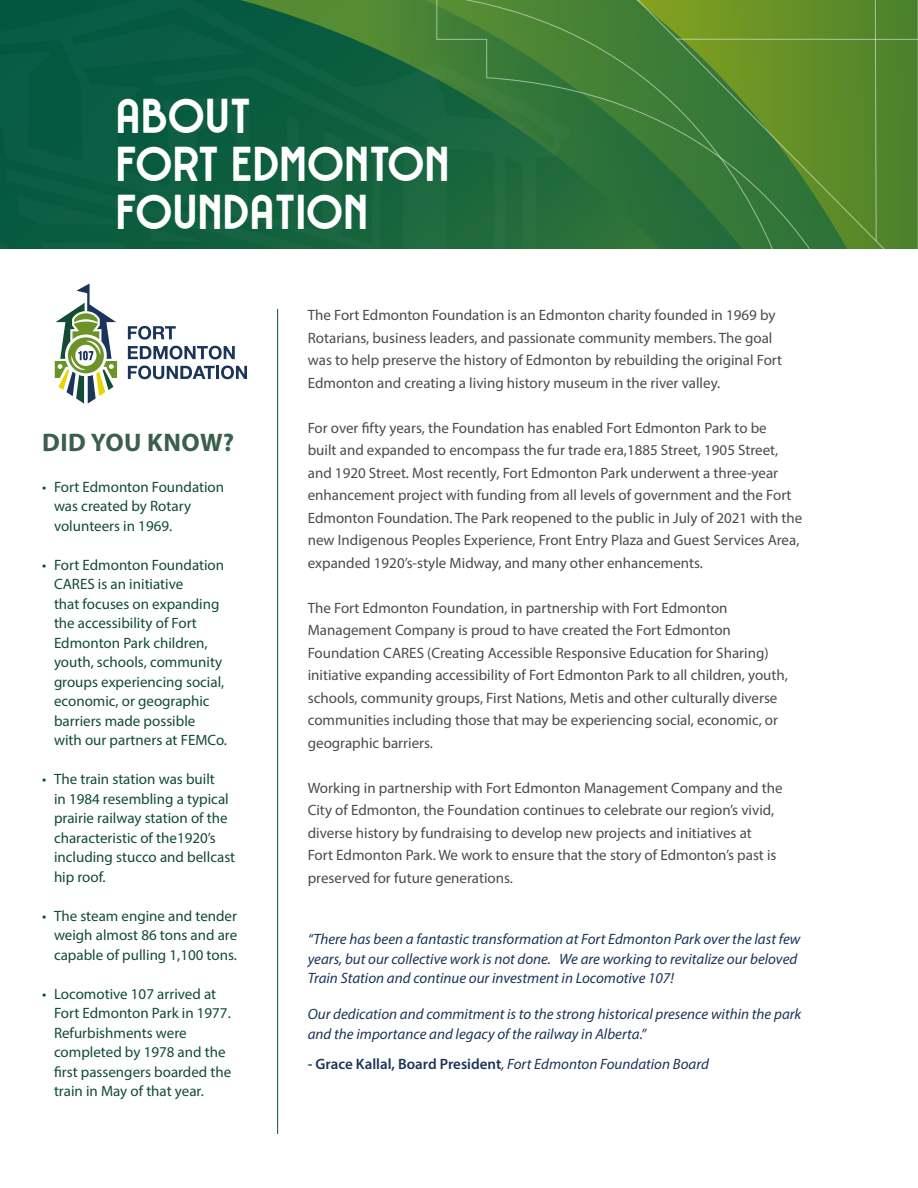
<style>
.page{position:relative;width:918px;height:1188px;background:#fff}
.page>*{position:absolute;margin:0;border:0;box-sizing:border-box;transform-origin:0 0}
.t1{font:47.7px/47.7px "Rousseau Deco";color:#fff}
.t2{font:700 25.5px "Myriad Pro";letter-spacing:.02em;color:#3a5f4d}
.t3{font:15px/22.5px "Myriad Pro";color:#4a4b4b}
.t4{font:15px/19.5px "Myriad Pro";color:#124b36}
.t5{font:italic 15px/19.5px "Myriad Pro";color:#1b355a}
.s1{font-weight:600;font-style:normal}
</style>
<div class="page">
<svg style="left:436px;top:0;width:482px;height:249px;background:#4f8530"></svg>
<svg style="left:204px;top:0;width:458px;height:248px;background:#256d3c"></svg>
<div style="left:0;top:0;width:204px;height:248px;background:#095c40"></div>
<hr style="left:277px;top:309px;width:1px;height:825px;background:#124b36">
<svg style="left:128px;top:326px;width:48px;height:14px"></svg>
<svg style="left:128px;top:346px;width:107px;height:13px"></svg>
<svg style="left:128px;top:366px;width:119px;height:13px"></svg>
<svg style="left:55px;top:284px;width:62px;height:120px"></svg>
<h1 class="t1" style="left:118px;top:91px;width:336px">ABOUT<br>FORT EDMONTON<br>FOUNDATION</h1>
<h2 class="t2" style="left:42px;top:426px;width:194px">DID YOU KNOW?</h2>
<p class="t4" style="left:54px;top:477px;width:172px;text-indent:-12px">• Fort Edmonton Foundation was created by Rotary volunteers in 1969.</p>
<p class="t4" style="left:54px;top:555px;width:175px;text-indent:-12px">• Fort Edmonton Foundation<br>CARES is an initiative<br>that focuses on expanding the accessibility of Fort<br>Edmonton Park children, youth, schools, community groups experiencing social, economic, or geographic barriers made possible<br>with our partners at FEMCo.</p>
<p class="t4" style="left:54px;top:769px;width:183px;text-indent:-12px">• The train station was built<br>in 1984 resembling a typical prairie railway station of the characteristic of the1920’s including stucco and bellcast hip roof.</p>
<p class="t4" style="left:54px;top:906px;width:185px;text-align:justify;text-indent:-12px">• The steam engine and tender weigh almost 86 tons and are capable of pulling 1,100 tons.</p>
<p class="t4" style="left:54px;top:984px;width:179px;text-indent:-12px">• Locomotive 107 arrived at<br>Fort Edmonton Park in 1977.<br>Refurbishments were completed by 1978 and the first passengers boarded the train in May of that year.</p>
<p class="t3" style="left:308px;top:304px;width:476px">The Fort Edmonton Foundation is an Edmonton charity founded in 1969 by Rotarians, business leaders, and passionate community members. The goal was to help preserve the history of Edmonton by rebuilding the original Fort Edmonton and creating a living history museum in the river valley.</p>
<p class="t3" style="left:308px;top:416px;width:496px">For over fifty years, the Foundation has enabled Fort Edmonton Park to be<br>built and expanded to encompass the fur trade era,1885 Street, 1905 Street, and 1920 Street. Most recently, Fort Edmonton Park underwent a three-year enhancement project with funding from all levels of government and the Fort Edmonton Foundation. The Park reopened to the public in July of 2021 with the new Indigenous Peoples Experience, Front Entry Plaza and Guest Services Area, expanded 1920’s-style Midway, and many other enhancements.</p>
<p class="t3" style="left:308px;top:596px;width:482px">The Fort Edmonton Foundation, in partnership with Fort Edmonton Management Company is proud to have created the Fort Edmonton Foundation CARES (Creating Accessible Responsive Education for Sharing) initiative expanding accessibility of Fort Edmonton Park to all children, youth, schools, community groups, First Nations, Metis and other culturally diverse communities including those that may be experiencing social, economic, or geographic barriers.</p>
<p class="t3" style="left:308px;top:776px;width:476px">Working in partnership with Fort Edmonton Management Company and the City of Edmonton, the Foundation continues to celebrate our region’s vivid, diverse history by fundraising to develop new projects and initiatives at<br>Fort Edmonton Park. We work to ensure that the story of Edmonton’s past is preserved for future generations.</p>
<p class="t5" style="left:308px;top:929px;width:494px">“There has been a fantastic transformation at Fort Edmonton Park over the last few years, but our collective work is not done. We are working to revitalize our beloved<br>Train Station and continue our investment in Locomotive 107!</p>
<p class="t5" style="left:308px;top:1004px;width:495px">Our dedication and commitment is to the strong historical presence within the park and the importance and legacy of the railway in Alberta.”</p>
<p class="t5" style="left:308px;top:1054px;width:403px"><span class="s1">- Grace Kallal, Board President</span>, Fort Edmonton Foundation Board</p>
</div>
